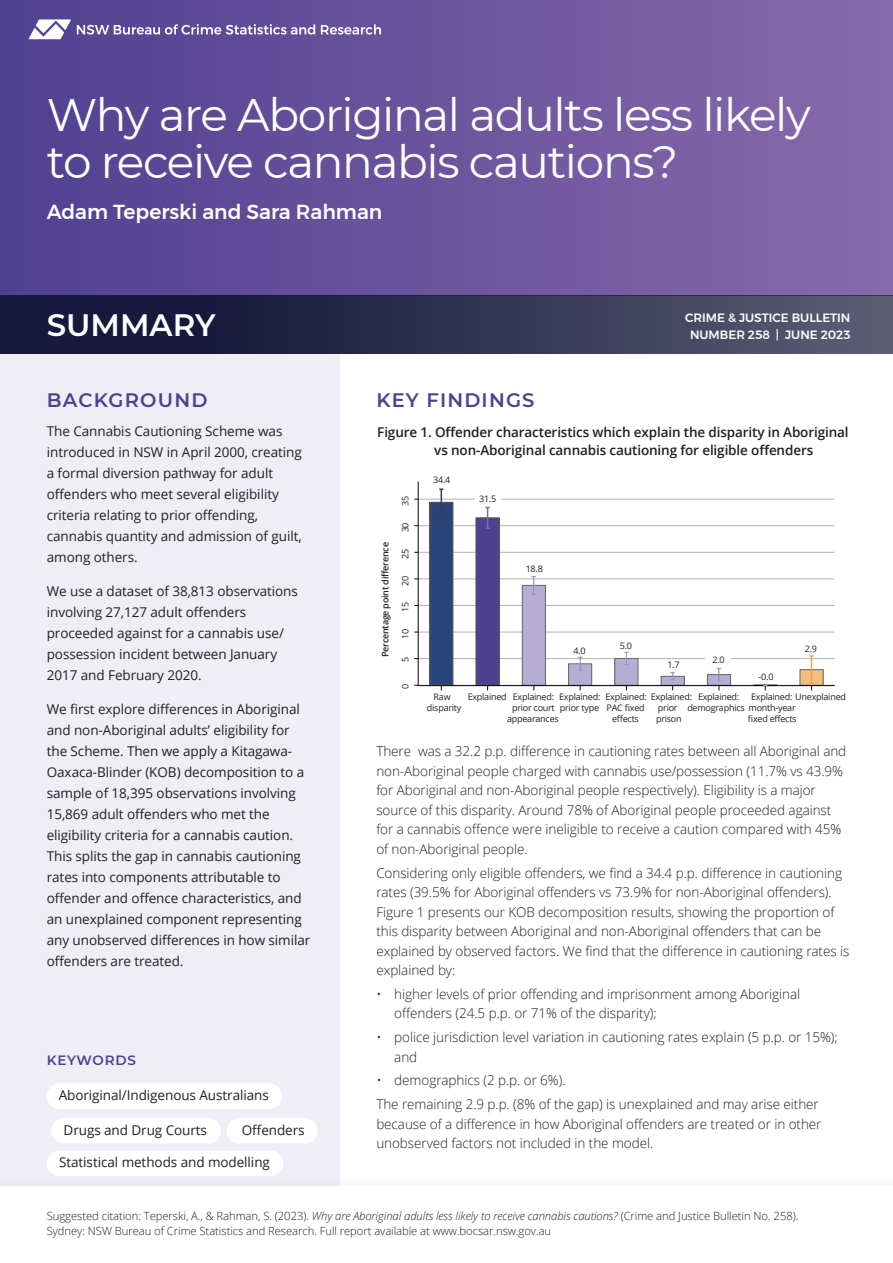
<style>
.page{position:relative;width:893px;height:1263px;background:#fff}
.page>*{position:absolute;margin:0;border:0;box-sizing:border-box;transform-origin:0 0}
.t1{font:45.45px/46.8px "Montserrat";letter-spacing:-.03em;color:#fff}
.t2{font:600 30.9px "Montserrat";color:#fff}
.t3{font:500 20.25px "Montserrat";color:#fff}
.t4{font:600 19.5px "Montserrat";letter-spacing:.06em;color:#4f4091}
.t5{font:300 13.5px/19.5px "Open Sans";letter-spacing:-.005em;color:#231f20}
.t6{font:13.5px/21px "Open Sans";letter-spacing:-.005em;color:#231f20}
.t7{font:600 13.5px/18px "Open Sans";letter-spacing:-.01em;color:#231f20}
.t8{font:600 13.5px "Montserrat";letter-spacing:.06em;color:#4f4091}
.t9{font:500 12px/16.5px "Montserrat";color:#fff;text-align:center}
.t10{font:300 11.25px/15px "Open Sans";letter-spacing:-.005em;color:#231f20}
.t11{font:9px/11.1px "Open Sans";letter-spacing:-.025em;color:#231f20}
.t12{font:600 9px "Open Sans";letter-spacing:-.025em;color:#231f20}
.s1{font-style:italic}
</style>
<div class="page">
<div style="left:0;top:354px;width:340px;height:833px;background:#efedf6"></div>
<div style="left:47px;top:1083px;width:235px;height:26px;background:#fff;border-radius:13px"></div>
<div style="left:51px;top:1118px;width:170px;height:25px;background:#fff;border-radius:13px"></div>
<div style="left:226px;top:1118px;width:92px;height:25px;background:#fff;border-radius:13px"></div>
<div style="left:47px;top:1150px;width:236px;height:26px;background:#fff;border-radius:13px"></div>
<div style="left:0;top:1174px;width:893px;height:89px;background:#231f20;opacity:.04"></div>
<div style="left:0;top:1186px;width:893px;height:77px;background:#fff"></div>
<div style="left:0;top:0;width:893px;height:296px;background:linear-gradient(to right,#4f4190,#886aac)"></div>
<svg style="left:77px;top:24px;width:238px;height:11px"></svg>
<svg style="left:321px;top:24px;width:60px;height:11px"></svg>
<svg style="left:28px;top:19px;width:43px;height:20px"></svg>
<div style="left:0;top:296px;width:893px;height:58px;background:linear-gradient(to right,#0b0c31,#595a73)"></div>
<hr style="left:418px;top:658px;width:417px;height:1px;background:#b3b3b3">
<hr style="left:418px;top:632px;width:417px;height:1px;background:#b3b3b3">
<hr style="left:418px;top:605px;width:417px;height:1px;background:#b3b3b3">
<hr style="left:418px;top:579px;width:417px;height:1px;background:#b3b3b3">
<hr style="left:418px;top:552px;width:417px;height:1px;background:#b3b3b3">
<hr style="left:418px;top:525px;width:417px;height:1px;background:#b3b3b3">
<hr style="left:418px;top:499px;width:417px;height:1px;background:#b3b3b3">
<div style="left:430px;top:502px;width:23px;height:183px;background:#274579"></div>
<div style="left:430px;top:503px;width:23px;height:182px;border:1px solid #4d4d4d"></div>
<svg style="left:439px;top:488px;width:4px;height:28px"></svg>
<div style="left:476px;top:518px;width:23px;height:167px;background:#4f4191"></div>
<div style="left:476px;top:518px;width:23px;height:167px;border:1px solid #4d4d4d"></div>
<svg style="left:485px;top:507px;width:5px;height:22px"></svg>
<div style="left:522px;top:585px;width:23px;height:100px;background:#b6aed5"></div>
<div style="left:522px;top:585px;width:24px;height:100px;border:1px solid #666"></div>
<div style="left:569px;top:664px;width:23px;height:21px;background:#b6aed5"></div>
<div style="left:568px;top:664px;width:24px;height:21px;border:1px solid #666"></div>
<div style="left:615px;top:658px;width:23px;height:27px;background:#b6aed5"></div>
<div style="left:615px;top:658px;width:23px;height:27px;border:1px solid #666"></div>
<div style="left:661px;top:676px;width:23px;height:9px;background:#b6aed5"></div>
<div style="left:661px;top:676px;width:23px;height:9px;border:1px solid #666"></div>
<div style="left:707px;top:675px;width:23px;height:10px;background:#b6aed5"></div>
<div style="left:707px;top:674px;width:24px;height:11px;border:1px solid #666"></div>
<div style="left:800px;top:670px;width:23px;height:15px;background:#f2bf7e"></div>
<div style="left:800px;top:669px;width:23px;height:16px;border:1px solid #666"></div>
<hr style="left:418px;top:482px;width:1px;height:204px;background:#050504">
<hr style="left:418px;top:685px;width:417px;height:1px;background:#050504">
<svg style="left:809px;top:655px;width:5px;height:35px"></svg>
<svg style="left:532px;top:576px;width:4px;height:19px"></svg>
<svg style="left:578px;top:657px;width:4px;height:14px"></svg>
<svg style="left:624px;top:652px;width:4px;height:13px"></svg>
<svg style="left:671px;top:672px;width:4px;height:8px"></svg>
<svg style="left:717px;top:668px;width:4px;height:22px"></svg>
<svg style="left:754px;top:684px;width:23px;height:6px"></svg>
<div style="left:475px;top:493px;width:25px;height:12px;background:#fff"></div>
<div style="left:706px;top:654px;width:25px;height:12px;background:#fff"></div>
<h1 class="t1" style="left:47px;top:90px;width:765px">Why are Aboriginal adults less likely to receive cannabis cautions?</h1>
<h3 class="t3" style="left:47px;top:196px;width:337px">Adam Teperski and Sara Rahman</h3>
<h2 class="t2" style="left:47px;top:303px;width:170px">SUMMARY</h2>
<h3 class="t4" style="left:47px;top:386px;width:162px">BACKGROUND</h3>
<p class="t6" style="left:47px;top:421px;width:257px">The Cannabis Cautioning Scheme was introduced in NSW in April 2000, creating a formal diversion pathway for adult offenders who meet several eligibility criteria relating to prior offending, cannabis quantity and admission of guilt, among others.</p>
<p class="t6" style="left:47px;top:580px;width:253px">We use a dataset of 38,813 observations involving 27,127 adult offenders proceeded against for a cannabis use/ possession incident between January 2017 and February 2020.</p>
<p class="t6" style="left:47px;top:698px;width:265px">We first explore differences in Aboriginal and non-Aboriginal adults’ eligibility for the Scheme. Then we apply a Kitagawa-Oaxaca-Blinder (KOB) decomposition to a sample of 18,395 observations involving 15,869 adult offenders who met the eligibility criteria for a cannabis caution.<br>This splits the gap in cannabis cautioning rates into components attributable to offender and offence characteristics, and an unexplained component representing any unobserved differences in how similar offenders are treated.</p>
<p class="t8" style="left:47px;top:1051px;width:91px">KEYWORDS</p>
<p class="t6" style="left:59px;top:1084px;width:212px">Aboriginal/Indigenous Australians</p>
<p class="t6" style="left:64px;top:1119px;width:145px">Drugs and Drug Courts</p>
<p class="t6" style="left:242px;top:1119px;width:64px">Offenders</p>
<p class="t6" style="left:59px;top:1151px;width:212px">Statistical methods and modelling</p>
<h3 class="t4" style="left:376px;top:386px;width:160px">KEY FINDINGS</h3>
<p class="t9" style="left:685px;top:310px;width:167px">CRIME &amp; JUSTICE BULLETIN<br>NUMBER 258 | JUNE 2023</p>
<p class="t7" style="left:434px;top:422px;width:416px;text-indent:-57px">Figure 1. Offender characteristics which explain the disparity in Aboriginal vs non-Aboriginal cannabis cautioning for eligible offenders</p>
<p class="t11" style="left:433px;top:474px;width:19px">34.4</p>
<p class="t12" style="left:379px;top:657px;width:117px;rotate:-90deg">Percentage point difference</p>
<p class="t11" style="left:400px;top:506px;width:12px;rotate:-90deg">35</p>
<p class="t11" style="left:400px;top:532px;width:12px;rotate:-90deg">30</p>
<p class="t11" style="left:400px;top:559px;width:12px;rotate:-90deg">25</p>
<p class="t11" style="left:400px;top:586px;width:12px;rotate:-90deg">20</p>
<p class="t11" style="left:400px;top:612px;width:12px;rotate:-90deg">15</p>
<p class="t11" style="left:400px;top:639px;width:12px;rotate:-90deg">10</p>
<p class="t11" style="left:400px;top:662px;width:7px;rotate:-90deg">5</p>
<p class="t11" style="left:400px;top:689px;width:7px;rotate:-90deg">0</p>
<p class="t11" style="left:479px;top:493px;width:19px">31.5</p>
<p class="t11" style="left:526px;top:563px;width:19px">18.8</p>
<p class="t11" style="left:573px;top:645px;width:14px">4.0</p>
<p class="t11" style="left:620px;top:639px;width:14px">5.0</p>
<p class="t11" style="left:667px;top:659px;width:14px">1.7</p>
<p class="t11" style="left:712px;top:654px;width:14px">2.0</p>
<p class="t11" style="left:759px;top:671px;width:16px">-0.0</p>
<p class="t11" style="left:805px;top:643px;width:14px">2.9</p>
<p class="t11" style="left:427px;top:691px;width:36px;text-align:center">Raw disparity</p>
<p class="t11" style="left:468px;top:691px;width:88px">Explained Explained:</p>
<p class="t11" style="left:559px;top:691px;width:43px">Explained: prior type</p>
<p class="t11" style="left:605px;top:691px;width:43px;text-align:center">Explained:<br>PAC fixed effects</p>
<p class="t11" style="left:656px;top:691px;width:38px;text-indent:-5px">Explained: prior prison</p>
<p class="t11" style="left:687px;top:691px;width:110px;text-indent:11px">Explained: demographics month-year</p>
<p class="t11" style="left:751px;top:691px;width:96px">Explained: Unexplained</p>
<p class="t11" style="left:748px;top:713px;width:50px">fixed effects</p>
<p class="t11" style="left:512px;top:702px;width:44px">prior court</p>
<p class="t11" style="left:507px;top:713px;width:53px">appearances</p>
<p class="t5" style="left:376px;top:741px;width:471px">There was a 32.2 p.p. difference in cautioning rates between all Aboriginal and non-Aboriginal people charged with cannabis use/possession (11.7% vs 43.9% for Aboriginal and non-Aboriginal people respectively). Eligibility is a major source of this disparity. Around 78% of Aboriginal people proceeded against for a cannabis offence were ineligible to receive a caution compared with 45% of non-Aboriginal people.</p>
<p class="t5" style="left:376px;top:862px;width:474px">Considering only eligible offenders, we find a 34.4 p.p. difference in cautioning rates (39.5% for Aboriginal offenders vs 73.9% for non-Aboriginal offenders).<br>Figure 1 presents our KOB decomposition results, showing the proportion of this disparity between Aboriginal and non-Aboriginal offenders that can be explained by observed factors. We find that the difference in cautioning rates is explained by:</p>
<p class="t5" style="left:394px;top:984px;width:407px;text-indent:-18px">• higher levels of prior offending and imprisonment among Aboriginal offenders (24.5 p.p. or 71% of the disparity);</p>
<p class="t5" style="left:394px;top:1027px;width:445px;text-indent:-18px">• police jurisdiction level variation in cautioning rates explain (5 p.p. or 15%); and</p>
<p class="t5" style="left:376px;top:1068px;width:444px;line-height:23.7px">• demographics (2 p.p. or 6%).<br>The remaining 2.9 p.p. (8% of the gap) is unexplained and may arise either</p>
<p class="t5" style="left:376px;top:1113px;width:447px">because of a difference in how Aboriginal offenders are treated or in other unobserved factors not included in the model.</p>
<p class="t10" style="left:47px;top:1208px;width:753px">Suggested citation: Teperski, A., &amp; Rahman, S. (2023). <span class="s1">Why are Aboriginal adults less likely to receive cannabis cautions?</span> (Crime and Justice Bulletin No. 258).<br>Sydney: NSW Bureau of Crime Statistics and Research. Full report available at www.bocsar.nsw.gov.au</p>
</div>
